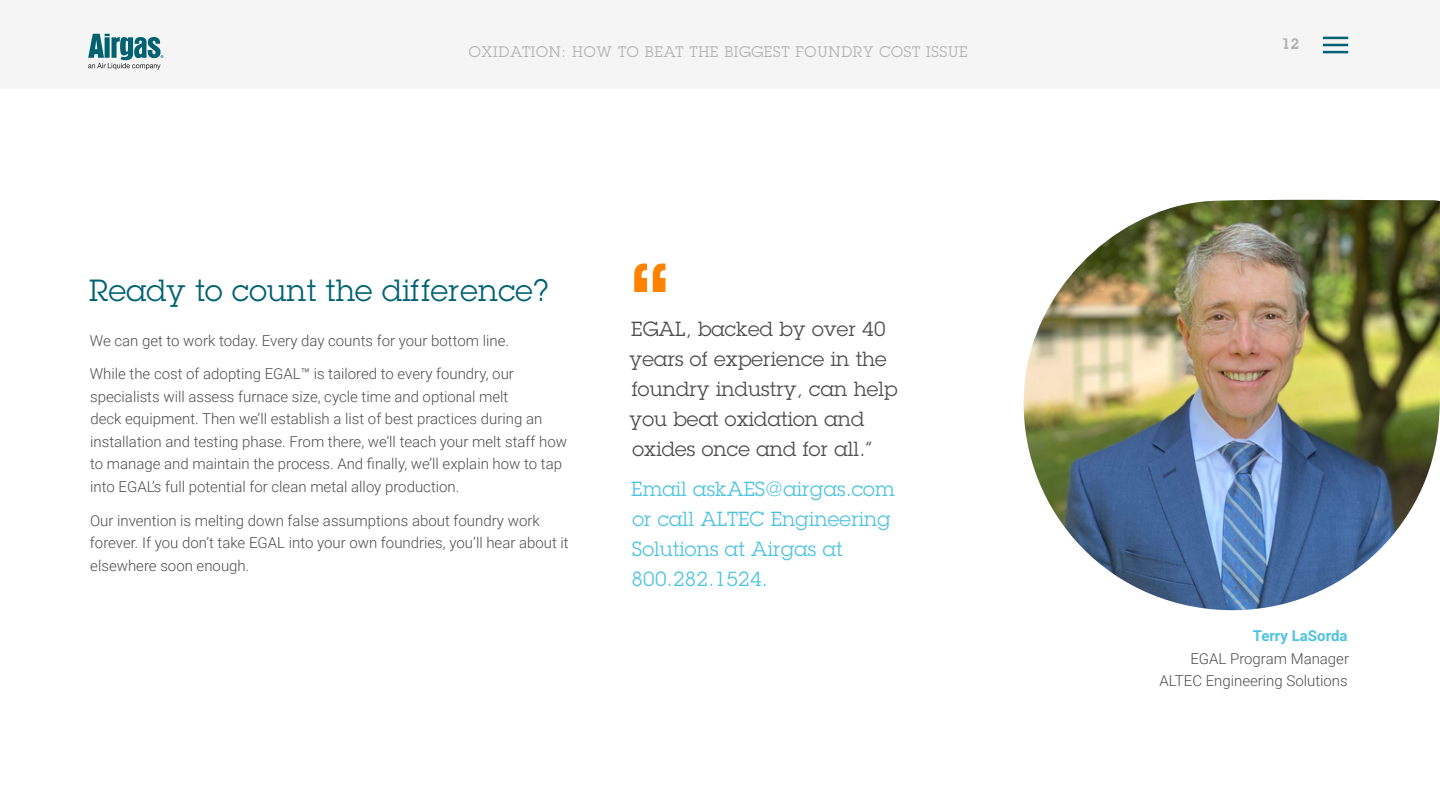
<style>
.page{position:relative;width:1440px;height:810px;background:#fff}
.page>*{position:absolute;margin:0;border:0;box-sizing:border-box;transform-origin:0 0}
.t1{font:600 100px "Lubalin Graph Std";color:#ff8200}
.t2{font:30px "Lubalin Graph Std";letter-spacing:.01em;color:#006272}
.t3{font:20px/30px "Lubalin Graph Std";letter-spacing:.01em;color:#4d4d4d}
.t4{font:20px/30px "Lubalin Graph Std";letter-spacing:.01em;color:#4ec3e0}
.t5{font:300 15px/22.5px "Roboto";color:#4d4d4d}
.t6{font:15px "Lubalin Graph Std";letter-spacing:.05em;color:#b3b3b3}
.t7{font:700 15px "Roboto";color:#4ec3e0}
.t8{font:600 15px "Lubalin Graph IT Cby BT";color:#b3b3b3}
</style>
<div class="page">
<img style="left:1023px;top:200px;width:417px;height:411px">
<div style="left:0;top:0;width:1440px;height:89px;background:#f5f5f5"></div>
<svg style="left:88px;top:34px;width:75px;height:36px"></svg>
<hr style="left:1323px;top:37px;width:25px;height:2px;background:#006272">
<hr style="left:1323px;top:44px;width:25px;height:2px;background:#006272">
<hr style="left:1323px;top:51px;width:25px;height:2px;background:#006272">
<p class="t6" style="left:469px;top:42px;width:501px">OXIDATION: HOW TO BEAT THE BIGGEST FOUNDRY COST ISSUE</p>
<h2 class="t2" style="left:89px;top:271px;width:461px">Ready to count the difference?</h2>
<p class="t5" style="left:90px;top:328px;width:421px">We can get to work today. Every day counts for your bottom line.</p>
<p class="t5" style="left:90px;top:362px;width:479px">While the cost of adopting EGAL™ is tailored to every foundry, our specialists will assess furnace size, cycle time and optional melt<br>deck equipment. Then we’ll establish a list of best practices during an installation and testing phase. From there, we’ll teach your melt staff how to manage and maintain the process. And finally, we’ll explain how to tap into EGAL’s full potential for clean metal alloy production.</p>
<p class="t5" style="left:90px;top:508px;width:480px">Our invention is melting down false assumptions about foundry work forever. If you don’t take EGAL into your own foundries, you’ll hear about it elsewhere soon enough.</p>
<h1 class="t1" style="left:631px;top:233px;width:39px">“</h1>
<h3 class="t3" style="left:630px;top:313px;width:270px">EGAL, backed by over 40 years of experience in the foundry industry, can help you beat oxidation and oxides once and for all.”</h3>
<h3 class="t4" style="left:631px;top:474px;width:265px">Email askAES@airgas.com or call ALTEC Engineering<br>Solutions at Airgas at<br>800.282.1524.</h3>
<p class="t8" style="left:1282px;top:35px;width:20px">12</p>
<p class="t7" style="left:1253px;top:625px;width:96px">Terry LaSorda</p>
<p class="t5" style="left:1160px;top:647px;width:191px;text-align:right">EGAL Program Manager<br>ALTEC Engineering Solutions</p>
</div>
